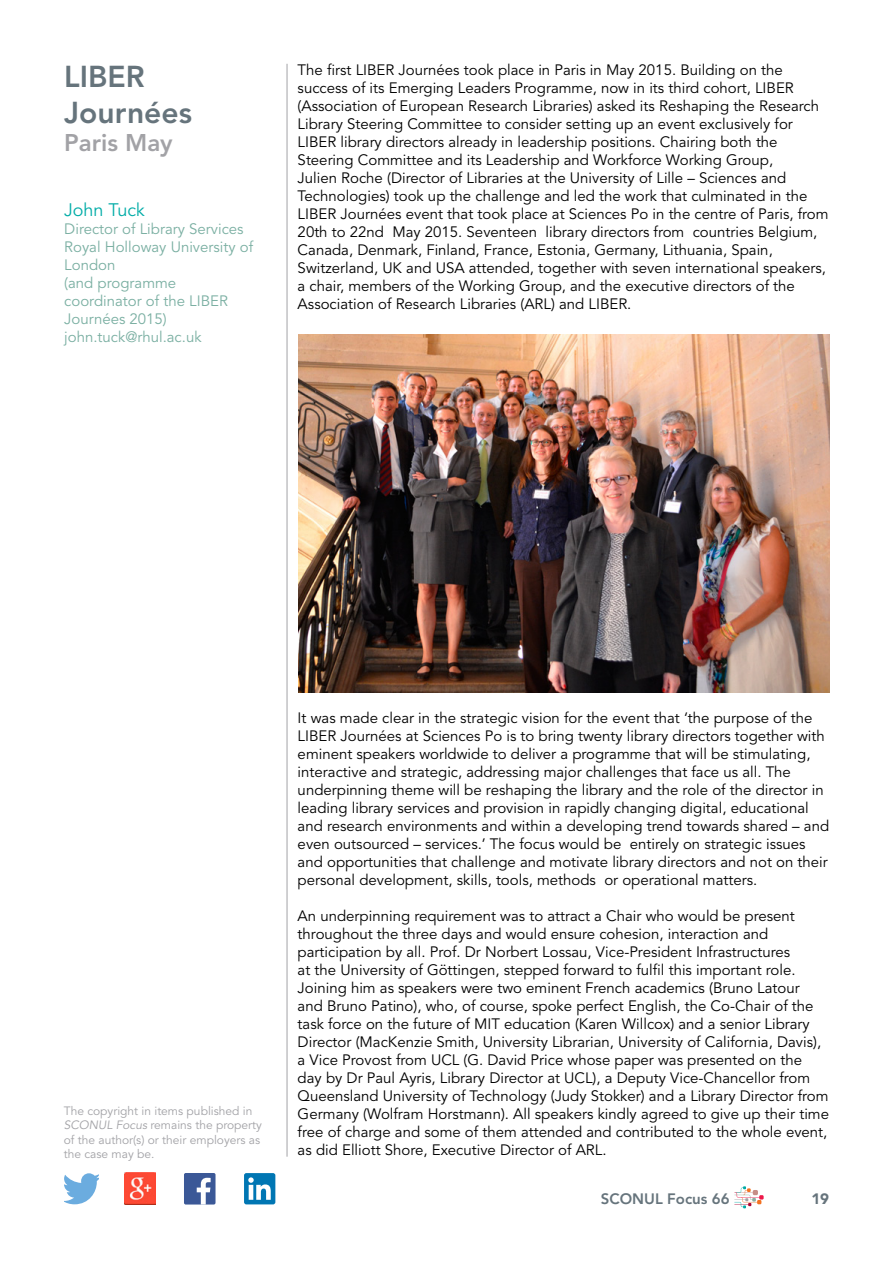
<style>
.page{position:relative;width:893px;height:1263px;background:#fff}
.page>*{position:absolute;margin:0;border:0;box-sizing:border-box;transform-origin:0 0}
.t1{font:800 30px/36px "Avenir";color:#66747c}
.t2{font:800 24px "Avenir";color:#a2a2a6}
.t3{font:18px "Avenir";color:#00aca7}
.t4{font:15px/18px "Avenir";color:#000}
.t5{font:15px/18px "Avenir";color:#7aafa2}
.t6{font:800 15px "Avenir";color:#66747c}
.t7{font:900 15px "Avenir";color:#66747c}
.t8{font:12px/14.4px "Avenir";color:#a2a2a6}
.s1{font-style:italic}
</style>
<div class="page">
<svg style="left:64px;top:1173px;width:35px;height:31px"></svg>
<img style="left:124px;top:1173px;width:32px;height:32px">
<div style="left:184px;top:1173px;width:32px;height:31px;background:#3b5897;border-radius:2px"></div>
<svg style="left:197px;top:1178px;width:14px;height:26px"></svg>
<div style="left:244px;top:1173px;width:31px;height:31px;background:#0076b3;border-radius:2px"></div>
<svg style="left:248px;top:1177px;width:23px;height:23px"></svg>
<hr style="left:287px;top:64px;width:1px;height:1093px;background:#a2a2a6">
<svg style="left:734px;top:1186px;width:30px;height:22px"></svg>
<img style="left:298px;top:334px;width:531px;height:358px">
<h1 class="t1" style="left:64px;top:58px;width:129px">LIBER<br>Journées</h1>
<h2 class="t2" style="left:64px;top:129px;width:110px">Paris May</h2>
<p class="t3" style="left:64px;top:199px;width:82px">John Tuck</p>
<p class="t5" style="left:64px;top:220px;width:190px">Director of Library Services<br>Royal Holloway University of<br>London<br>(and programme coordinator of the LIBER<br>Journées 2015) john.tuck@rhul.ac.uk</p>
<p class="t4" style="left:298px;top:61px;width:532px">The first LIBER Journées took place in Paris in May 2015. Building on the success of its Emerging Leaders Programme, now in its third cohort, LIBER (Association of European Research Libraries) asked its Reshaping the Research Library Steering Committee to consider setting up an event exclusively for LIBER library directors already in leadership positions. Chairing both the Steering Committee and its Leadership and Workforce Working Group,<br>Julien Roche (Director of Libraries at the University of Lille – Sciences and Technologies) took up the challenge and led the work that culminated in the LIBER Journées event that took place at Sciences Po in the centre of Paris, from 20th to 22nd May 2015. Seventeen library directors from countries Belgium, Canada, Denmark, Finland, France, Estonia, Germany, Lithuania, Spain, Switzerland, UK and USA attended, together with seven international speakers, a chair, members of the Working Group, and the executive directors of the Association of Research Libraries (ARL) and LIBER.</p>
<p class="t8" style="left:64px;top:1104px;width:200px">The copyright in items published in<br><span class="s1">SCONUL Focus</span> remains the property of the author(s) or their employers as the case may be.</p>
<p class="t4" style="left:298px;top:709px;width:533px">It was made clear in the strategic vision for the event that ‘the purpose of the LIBER Journées at Sciences Po is to bring twenty library directors together with eminent speakers worldwide to deliver a programme that will be stimulating, interactive and strategic, addressing major challenges that face us all. The underpinning theme will be reshaping the library and the role of the director in leading library services and provision in rapidly changing digital, educational and research environments and within a developing trend towards shared – and even outsourced – services.’ The focus would be entirely on strategic issues and opportunities that challenge and motivate library directors and not on their personal development, skills, tools, methods or operational matters.</p>
<p class="t4" style="left:298px;top:907px;width:533px">An underpinning requirement was to attract a Chair who would be present throughout the three days and would ensure cohesion, interaction and participation by all. Prof. Dr Norbert Lossau, Vice-President Infrastructures<br>at the University of Göttingen, stepped forward to fulfil this important role.<br>Joining him as speakers were two eminent French academics (Bruno Latour<br>and Bruno Patino), who, of course, spoke perfect English, the Co-Chair of the task force on the future of MIT education (Karen Willcox) and a senior Library Director (MacKenzie Smith, University Librarian, University of California, Davis), a Vice Provost from UCL (G. David Price whose paper was presented on the day by Dr Paul Ayris, Library Director at UCL), a Deputy Vice-Chancellor from Queensland University of Technology (Judy Stokker) and a Library Director from Germany (Wolfram Horstmann). All speakers kindly agreed to give up their time free of charge and some of them attended and contributed to the whole event, as did Elliott Shore, Executive Director of ARL.</p>
<p class="t6" style="left:601px;top:1190px;width:130px">SCONUL Focus 66</p>
<p class="t7" style="left:811px;top:1190px;width:19px">19</p>
</div>
